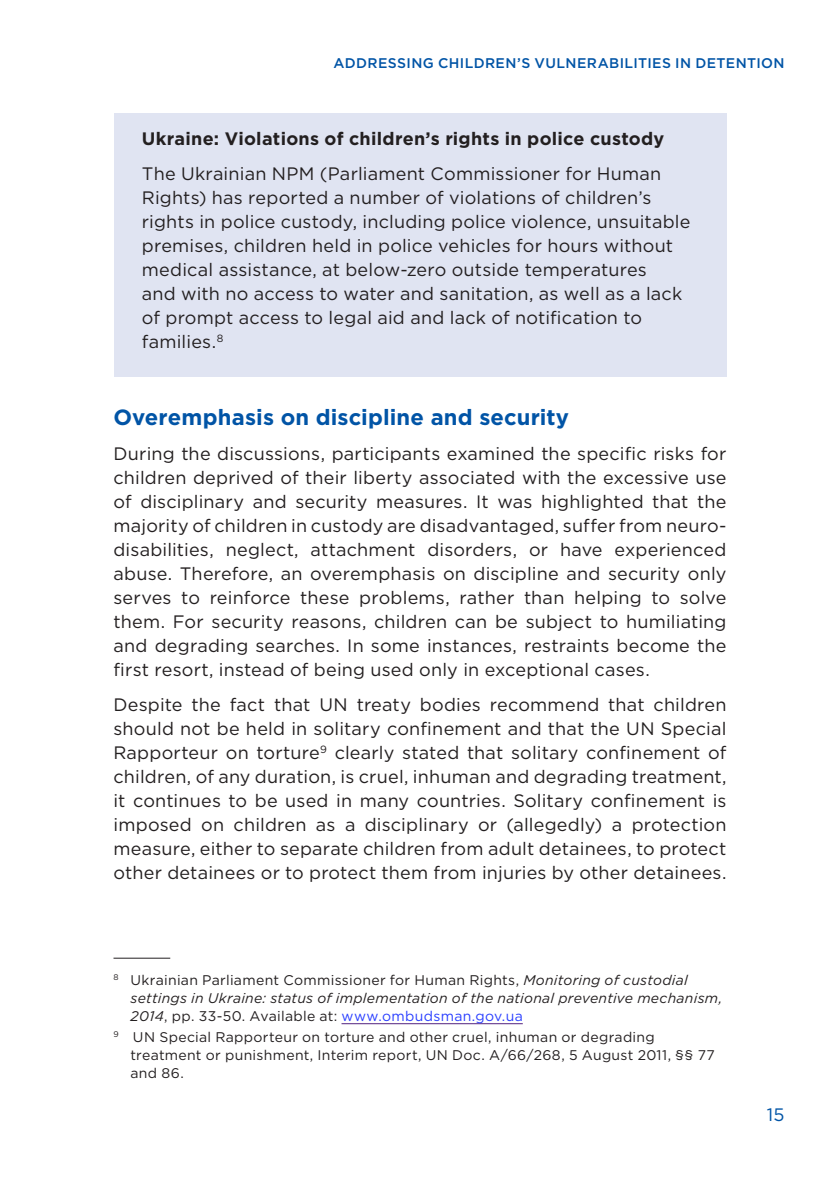
<style>
.page{position:relative;width:840px;height:1191px;background:#fff}
.page>*{position:absolute;margin:0;border:0;box-sizing:border-box;transform-origin:0 0}
.head_B{font:700 22px "Gotham";letter-spacing:.005em;color:#0154a6}
.body_gotham{font:18px/24px "Gotham";letter-spacing:.01em;color:#231f20;text-align:justify}
.box_text{font:18px/24px "Gotham";letter-spacing:.01em;color:#231f20}
.box_head_1{font:700 18px "Gotham";letter-spacing:.015em;color:#231f20}
.t1{font:18px "Gotham";color:#0154a6}
.footnotes{font:italic 14px/18px "Gotham";letter-spacing:.015em;color:#231f20}
.footnotes-2{font:14px/18px "Gotham";letter-spacing:.025em;color:#231f20}
.t2{font:500 14px "Gotham";letter-spacing:.03em;color:#0154a6}
.s1{font-style:normal}
.s2{font-style:normal;color:#2a3fff}
</style>
<div class="page">
<div style="left:113px;top:113px;width:613px;height:264px;background:#e0e4f2"></div>
<hr style="left:113px;top:957px;width:57px;height:1px;background:#231f20">
<hr style="left:341px;top:1023px;width:181px;height:1px;background:#52227f">
<p class="t2" style="left:333px;top:54px;width:452px">ADDRESSING CHILDREN’S VULNERABILITIES IN DETENTION</p>
<p class="box_head_1" style="left:142px;top:128px;width:523px">Ukraine: Violations of children’s rights in police custody</p>
<p class="box_text" style="left:142px;top:162px;width:550px">The Ukrainian NPM (Parliament Commissioner for Human Rights) has reported a number of violations of children’s rights in police custody, including police violence, unsuitable premises, children held in police vehicles for hours without medical assistance, at below-zero outside temperatures<br>and with no access to water and sanitation, as well as a lack of prompt access to legal aid and lack of notification to families.<sup>8</sup></p>
<p class="head_B" style="left:113px;top:403px;width:457px">Overemphasis on discipline and security</p>
<p class="body_gotham" style="left:113px;top:441px;width:614px">During the discussions, participants examined the specific risks for children deprived of their liberty associated with the excessive use of disciplinary and security measures. It was highlighted that the majority of children in custody are disadvantaged, suffer from neuro&shy;disabilities, neglect, attachment disorders, or have experienced abuse. Therefore, an overemphasis on discipline and security only serves to reinforce these problems, rather than helping to solve them. For security reasons, children can be subject to humiliating and degrading searches. In some instances, restraints become the first resort, instead of being used only in exceptional cases.</p>
<p class="body_gotham" style="left:113px;top:693px;width:614px">Despite the fact that UN treaty bodies recommend that children should not be held in solitary confinement and that the UN Special Rapporteur on torture<sup>9</sup> clearly stated that solitary confinement of children, of any duration, is cruel, inhuman and degrading treatment, it continues to be used in many countries. Solitary confinement is imposed on children as a disciplinary or (allegedly) a protection measure, either to separate children from adult detainees, to protect other detainees or to protect them from injuries by other detainees.</p>
<p class="footnotes" style="left:130px;top:970px;width:593px;text-indent:-17px"><sup>8</sup> <span class="s1">Ukrainian Parliament Commissioner for Human Rights,</span> Monitoring of custodial settings in Ukraine: status of implementation of the national preventive mechanism,<br>2014<span class="s1">, pp. 33-50. Available at:</span> <span class="s2">www.ombudsman.gov.ua</span></p>
<p class="footnotes-2" style="left:130px;top:1027px;width:585px;text-indent:-17px"><sup>9</sup> UN Special Rapporteur on torture and other cruel, inhuman or degrading treatment or punishment, Interim report, UN Doc. A/66/268, 5 August 2011, §§ 77 and 86.</p>
<p class="t1" style="left:766px;top:1103px;width:19px">15</p>
</div>
